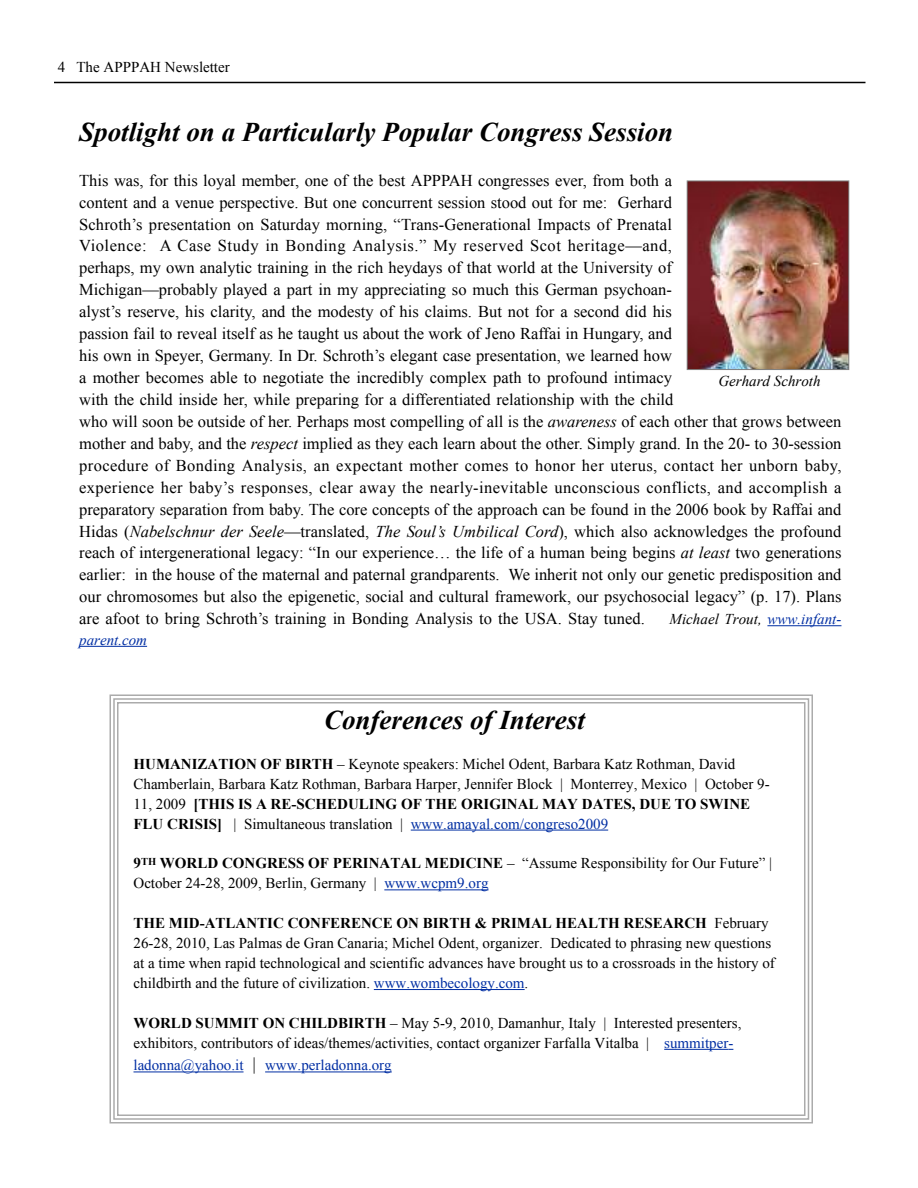
<style>
.page{position:relative;width:918px;height:1188px;background:#fff}
.page>*{position:absolute;margin:0;border:0;box-sizing:border-box;transform-origin:0 0}
.t1{font:italic 700 27px "Times New Roman";color:#000}
.t2{font:16.5px/21.9px "Times New Roman";color:#000}
.t3{font:15px/20px "Times New Roman";color:#000}
.t4{font:italic 15px "Times New Roman";color:#000}
.t5{font:15px "Times New Roman";color:#002ea3}
.t6{font:italic 15px "Times New Roman";color:#002ea3}
.s1{font-style:italic}
.s2{color:#002ea3}
.s3{font-weight:700}
.s4{font-size:18px;color:#000}
</style>
<div class="page">
<hr style="left:54px;top:82px;width:812px;height:1px;background:#000">
<hr style="left:767px;top:625px;width:74px;height:1px;background:#002ea3">
<hr style="left:79px;top:646px;width:68px;height:1px;background:#002ea3">
<div style="left:110px;top:694px;width:703px;height:430px;border:2px solid #ababab"></div>
<div style="left:113px;top:698px;width:696px;height:422px;border:2px solid #ababab"></div>
<div style="left:117px;top:702px;width:688px;height:414px;border:2px solid #ababab"></div>
<hr style="left:411px;top:830px;width:197px;height:1px;background:#002ea3">
<hr style="left:384px;top:889px;width:105px;height:1px;background:#002ea3">
<hr style="left:374px;top:989px;width:151px;height:1px;background:#002ea3">
<hr style="left:664px;top:1049px;width:64px;height:1px;background:#002ea3">
<hr style="left:134px;top:1071px;width:110px;height:1px;background:#002ea3">
<hr style="left:265px;top:1071px;width:127px;height:1px;background:#002ea3">
<img style="left:689px;top:183px;width:158px;height:185px">
<div style="left:687px;top:181px;width:162px;height:189px;border:1px solid #808080"></div>
<p class="t3" style="left:58px;top:57px;width:174px">4 The APPPAH Newsletter</p>
<h1 class="t1" style="left:79px;top:117px;width:596px">Spotlight on a Particularly Popular Congress Session</h1>
<p class="t2" style="left:79px;top:169px;width:764px">This was, for this loyal member, one of the best APPPAH congresses ever, from both a<br>content and a venue perspective. But one concurrent session stood out for me: Gerhard<br>Schroth’s presentation on Saturday morning, “Trans-Generational Impacts of Prenatal<br>Violence: A Case Study in Bonding Analysis.” My reserved Scot heritage—and,<br>perhaps, my own analytic training in the rich heydays of that world at the University of<br>Michigan—probably played a part in my appreciating so much this German psychoan-<br>alyst’s reserve, his clarity, and the modesty of his claims. But not for a second did his<br>passion fail to reveal itself as he taught us about the work of Jeno Raffai in Hungary, and<br>his own in Speyer, Germany. In Dr. Schroth’s elegant case presentation, we learned how<br>a mother becomes able to negotiate the incredibly complex path to profound intimacy<br>with the child inside her, while preparing for a differentiated relationship with the child<br>who will soon be outside of her. Perhaps most compelling of all is the <span class="s1">awareness</span> of each other that grows between mother and baby, and the <span class="s1">respect</span> implied as they each learn about the other. Simply grand. In the 20- to 30-session procedure of Bonding Analysis, an expectant mother comes to honor her uterus, contact her unborn baby, experience her baby’s responses, clear away the nearly-inevitable unconscious conflicts, and accomplish a preparatory separation from baby. The core concepts of the approach can be found in the 2006 book by Raffai and Hidas (<span class="s1">Nabelschnur der Seele</span>—translated, <span class="s1">The Soul’s Umbilical Cord</span>), which also acknowledges the profound reach of intergenerational legacy: “In our experience… the life of a human being begins <span class="s1">at least</span> two generations earlier: in the house of the maternal and paternal grandparents. We inherit not only our genetic predisposition and our chromosomes but also the epigenetic, social and cultural framework, our psychosocial legacy” (p. 17). Plans are afoot to bring Schroth’s training in Bonding Analysis to the USA. Stay tuned.</p>
<p class="t4" style="left:718px;top:373px;width:104px">Gerhard Schroth</p>
<p class="t4" style="left:670px;top:611px;width:173px">Michael Trout, <span class="s2">www.infant-</span></p>
<p class="t6" style="left:79px;top:631px;width:69px">parent.com</p>
<h1 class="t1" style="left:324px;top:705px;width:262px">Conferences of Interest</h1>
<p class="t3" style="left:133px;top:754px;width:638px"><span class="s3">HUMANIZATION OF BIRTH</span> – Keynote speakers: Michel Odent, Barbara Katz Rothman, David Chamberlain, Barbara Katz Rothman, Barbara Harper, Jennifer Block | Monterrey, Mexico | October 9- 11, 2009 <span class="s3">[THIS IS A RE-SCHEDULING OF THE ORIGINAL MAY DATES, DUE TO SWINE FLU CRISIS]</span> | Simultaneous translation | <span class="s2">www.amayal.com/congreso2009</span></p>
<p class="t3" style="left:134px;top:853px;width:640px"><span class="s3">9</span><sup>TH</sup> <span class="s3">WORLD CONGRESS OF PERINATAL MEDICINE</span> – “Assume Responsibility for Our Future” |<br>October 24-28, 2009, Berlin, Germany | <span class="s2">www.wcpm9.org</span></p>
<p class="t3" style="left:134px;top:913px;width:643px"><span class="s3">THE MID-ATLANTIC CONFERENCE ON BIRTH &amp; PRIMAL HEALTH RESEARCH</span> February 26-28, 2010, Las Palmas de Gran Canaria; Michel Odent, organizer. Dedicated to phrasing new questions at a time when rapid technological and scientific advances have brought us to a crossroads in the history of childbirth and the future of civilization. <span class="s2">www.wombecology.com</span>.</p>
<p class="t3" style="left:133px;top:1013px;width:609px"><span class="s3">WORLD SUMMIT ON CHILDBIRTH</span> – May 5-9, 2010, Damanhur, Italy | Interested presenters, exhibitors, contributors of ideas/themes/activities, contact organizer Farfalla Vitalba | <span class="s2">summitper-</span></p>
<p class="t5" style="left:134px;top:1057px;width:260px">ladonna@yahoo.it <span class="s4">|</span> www.perladonna.org</p>
</div>
